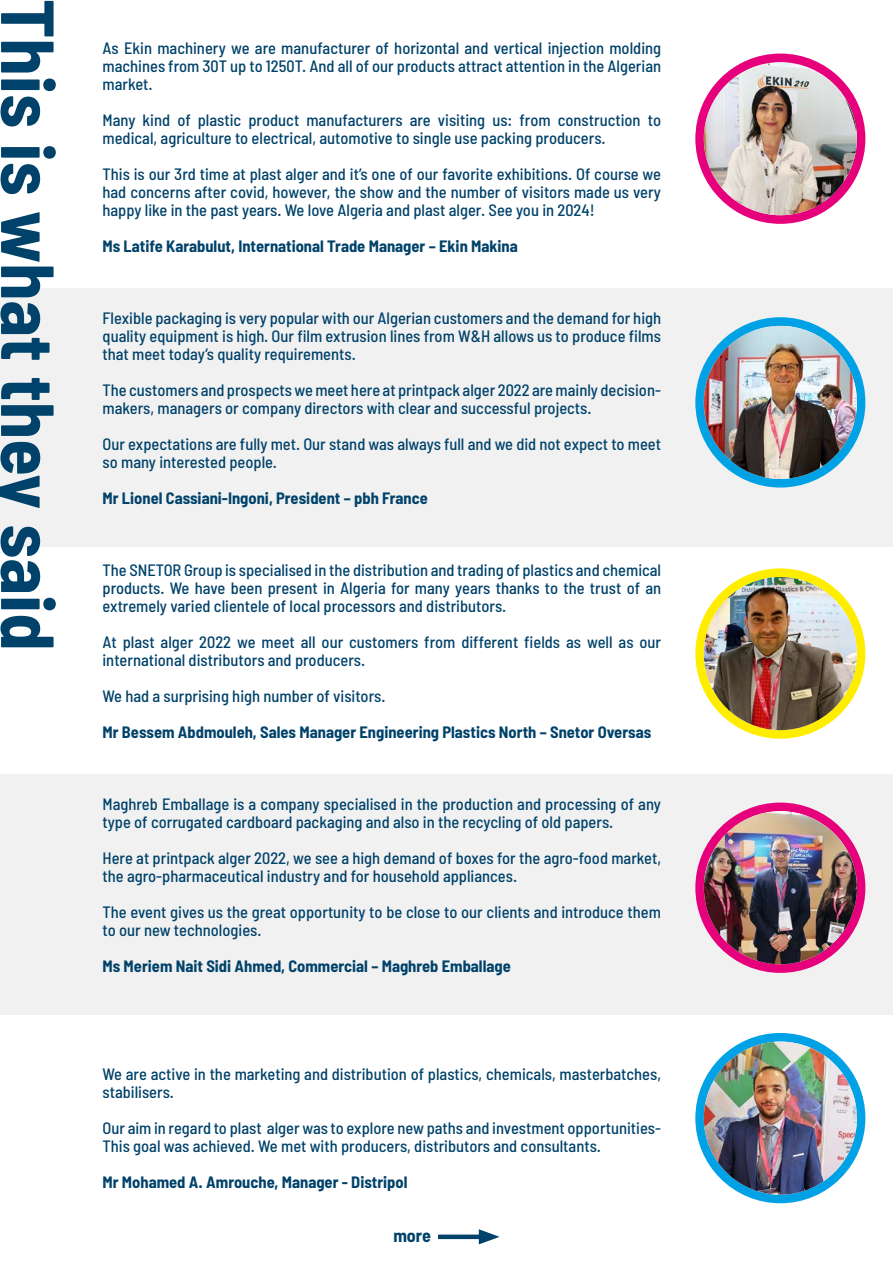
<style>
.page{position:relative;width:893px;height:1263px;background:#fff}
.page>*{position:absolute;margin:0;border:0;box-sizing:border-box;transform-origin:0 0}
.t1{font:700 semi-condensed 75px "Barlow";color:#00426a}
.t2{font:700 semi-condensed 18px "Barlow";color:#00426a}
.t3{font:500 semi-condensed 16.5px/18px "Barlow";color:#00426a}
.t4{font:700 semi-condensed 16.5px "Barlow";color:#00426a}
</style>
<div class="page">
<div style="left:0;top:288px;width:893px;height:258px;background:#f1f1f1"></div>
<div style="left:0;top:774px;width:893px;height:240px;background:#f1f1f1"></div>
<div style="left:695px;top:54px;width:170px;height:170px;background:#e6007c;border-radius:50%"></div>
<img style="left:704px;top:62px;width:153px;height:153px;border-radius:77px">
<div style="left:695px;top:317px;width:170px;height:170px;background:#00a1e5;border-radius:50%"></div>
<img style="left:704px;top:326px;width:153px;height:153px;border-radius:77px">
<div style="left:695px;top:568px;width:170px;height:171px;background:#ffed00;border-radius:50%"></div>
<img style="left:704px;top:577px;width:153px;height:153px;border-radius:77px">
<div style="left:695px;top:802px;width:170px;height:171px;background:#e6007c;border-radius:50%"></div>
<img style="left:704px;top:811px;width:153px;height:153px;border-radius:77px">
<div style="left:695px;top:1033px;width:170px;height:170px;background:#00a1e5;border-radius:50%"></div>
<img style="left:704px;top:1041px;width:153px;height:154px;border-radius:77px">
<div style="left:438px;top:1234px;width:49px;height:5px;background:#00426a"></div>
<svg style="left:479px;top:1229px;width:21px;height:15px"></svg>
<h1 class="t1" style="left:75px;top:-1px;width:653px;rotate:90deg">This is what they said</h1>
<p class="t3" style="left:103px;top:39px;width:560px;text-align:justify">As Ekin machinery we are manufacturer of horizontal and vertical injection molding machines from 30T up to 1250T. And all of our products attract attention in the Algerian market.</p>
<p class="t3" style="left:103px;top:111px;width:560px">Many kind of plastic product manufacturers are visiting us: from construction to medical, agriculture to electrical, automotive to single use packing producers.</p>
<p class="t3" style="left:103px;top:165px;width:560px;text-align:justify">This is our 3rd time at plast alger and it’s one of our favorite exhibitions. Of course we had concerns after covid, however, the show and the number of visitors made us very happy like in the past years. We love Algeria and plast alger. See you in 2024!</p>
<p class="t4" style="left:103px;top:236px;width:417px">Ms Latife Karabulut, International Trade Manager – Ekin Makina</p>
<p class="t3" style="left:103px;top:309px;width:560px;text-align:justify">Flexible packaging is very popular with our Algerian customers and the demand for high quality equipment is high. Our film extrusion lines from W&amp;H allows us to produce films that meet today’s quality requirements.</p>
<p class="t3" style="left:103px;top:381px;width:560px">The customers and prospects we meet here at printpack alger 2022 are mainly decision&shy;makers, managers or company directors with clear and successful projects.</p>
<p class="t3" style="left:103px;top:435px;width:560px">Our expectations are fully met. Our stand was always full and we did not expect to meet so many interested people.</p>
<p class="t4" style="left:103px;top:488px;width:327px">Mr Lionel Cassiani-Ingoni, President – pbh France</p>
<p class="t3" style="left:103px;top:561px;width:560px;text-align:justify">The SNETOR Group is specialised in the distribution and trading of plastics and chemical products. We have been present in Algeria for many years thanks to the trust of an extremely varied clientele of local processors and distributors.</p>
<p class="t3" style="left:103px;top:633px;width:560px">At plast alger 2022 we meet all our customers from different fields as well as our international distributors and producers.</p>
<p class="t3" style="left:103px;top:687px;width:285px">We had a surprising high number of visitors.</p>
<p class="t4" style="left:103px;top:722px;width:550px">Mr Bessem Abdmouleh, Sales Manager Engineering Plastics North – Snetor Oversas</p>
<p class="t3" style="left:103px;top:795px;width:560px">Maghreb Emballage is a company specialised in the production and processing of any type of corrugated cardboard packaging and also in the recycling of old papers.</p>
<p class="t3" style="left:103px;top:849px;width:560px">Here at printpack alger 2022, we see a high demand of boxes for the agro-food market, the agro-pharmaceutical industry and for household appliances.</p>
<p class="t3" style="left:103px;top:903px;width:560px">The event gives us the great opportunity to be close to our clients and introduce them to our new technologies.</p>
<p class="t4" style="left:103px;top:956px;width:410px">Ms Meriem Nait Sidi Ahmed, Commercial – Maghreb Emballage</p>
<p class="t3" style="left:103px;top:1065px;width:560px">We are active in the marketing and distribution of plastics, chemicals, masterbatches, stabilisers.</p>
<p class="t3" style="left:103px;top:1119px;width:560px">Our aim in regard to plast alger was to explore new paths and investment opportunities-<br>This goal was achieved. We met with producers, distributors and consultants.</p>
<p class="t4" style="left:103px;top:1172px;width:307px">Mr Mohamed A. Amrouche, Manager - Distripol</p>
<p class="t2" style="left:393px;top:1225px;width:39px">more</p>
</div>
